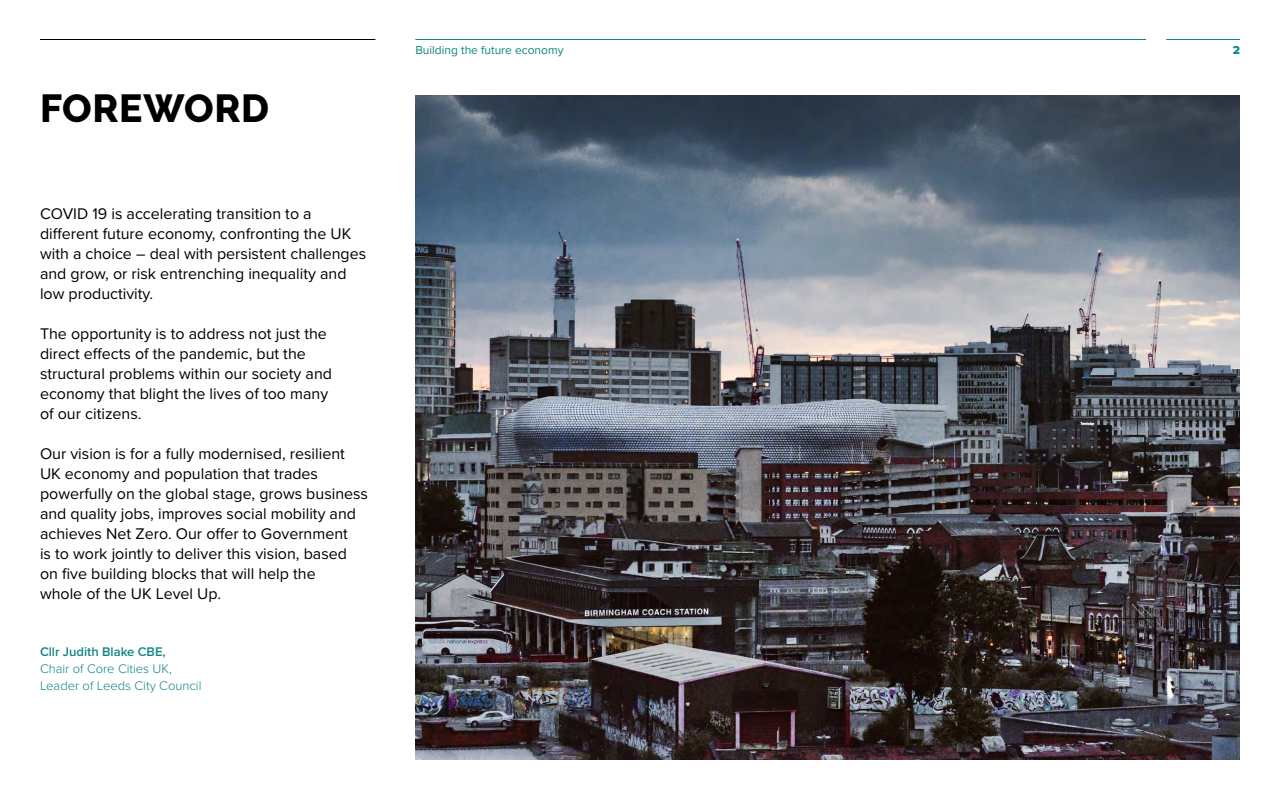
<style>
.page{position:relative;width:1280px;height:800px;background:#fff}
.page>*{position:absolute;margin:0;border:0;box-sizing:border-box;transform-origin:0 0}
.Page_headline{font:800 39px "Raleway";letter-spacing:.015em;color:#000}
.Body_copy{font:16px/20px "Proxima Nova";color:#000}
.t1{font:300 13px/17px "Proxima Nova";color:#108584}
.t2{font:12px "Proxima Nova";color:#108584}
.t3{font:12px "Proxima Nova Extrabld";color:#108584}
.s1{font-weight:600}
</style>
<div class="page">
<img style="left:415px;top:95px;width:825px;height:665px">
<hr style="left:40px;top:39px;width:335px;height:1px;background:#000">
<hr style="left:1166px;top:39px;width:74px;height:1px;background:#108584">
<hr style="left:415px;top:39px;width:731px;height:1px;background:#108584">
<p class="Page_headline" style="left:40px;top:86px;width:231px">FOREWORD</p>
<p class="Body_copy" style="left:40px;top:203px;width:328px">COVID 19 is accelerating transition to a different future economy, confronting the UK with a choice – deal with persistent challenges and grow, or risk entrenching inequality and low productivity.</p>
<p class="Body_copy" style="left:40px;top:323px;width:294px">The opportunity is to address not just the direct effects of the pandemic, but the structural problems within our society and economy that blight the lives of too many of our citizens.</p>
<p class="Body_copy" style="left:40px;top:443px;width:330px">Our vision is for a fully modernised, resilient UK economy and population that trades powerfully on the global stage, grows business and quality jobs, improves social mobility and achieves Net Zero. Our offer to Government<br>is to work jointly to deliver this vision, based on five building blocks that will help the<br>whole of the UK Level Up.</p>
<p class="t1" style="left:40px;top:642px;width:163px"><span class="s1">Cllr Judith Blake CBE,<br></span>Chair of Core Cities UK,<br>Leader of Leeds City Council</p>
<p class="t2" style="left:415px;top:42px;width:150px">Building the future economy</p>
<p class="t3" style="left:1233px;top:42px;width:9px">2</p>
</div>
